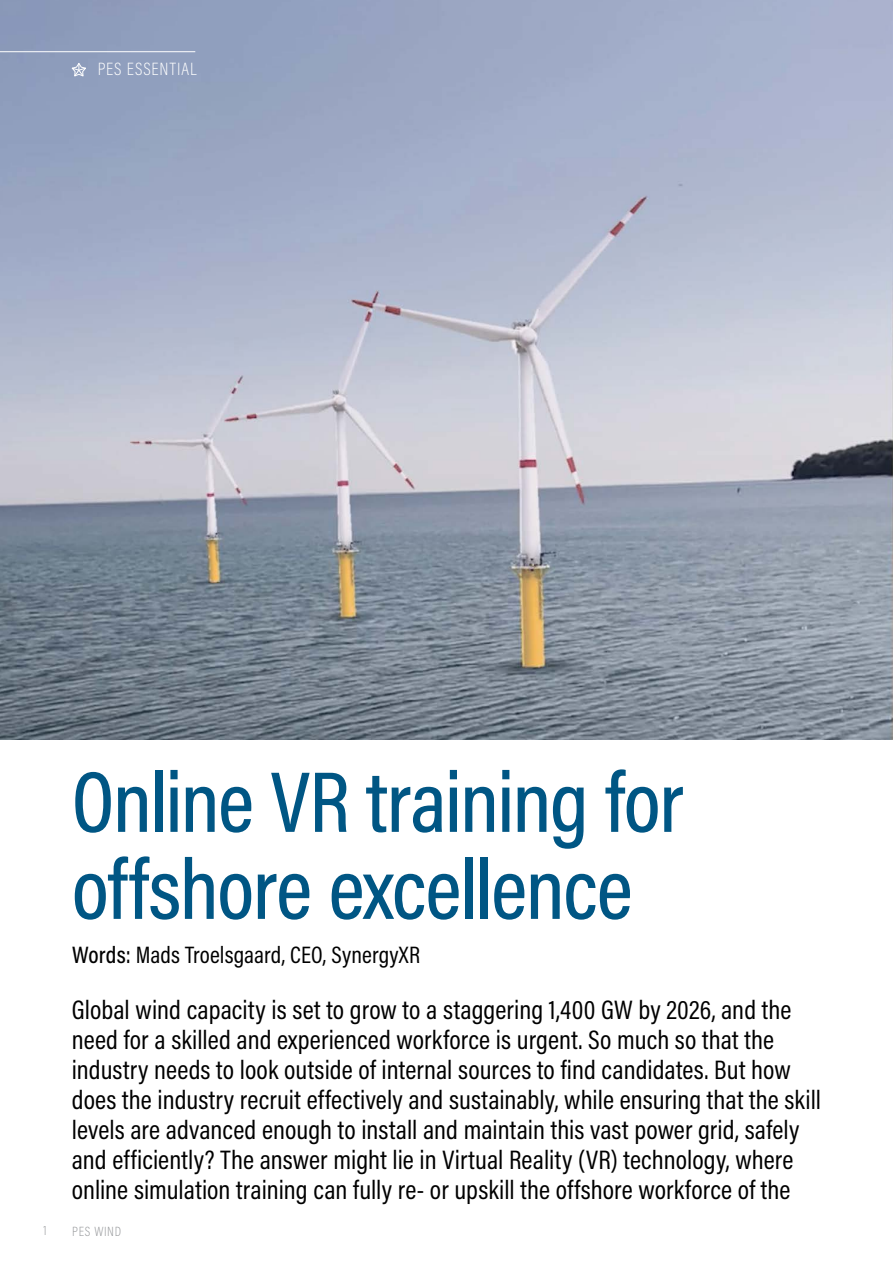
<style>
.page{position:relative;width:893px;height:1263px;background:#fff}
.page>*{position:absolute;margin:0;border:0;box-sizing:border-box;transform-origin:0 0}
.t1{font:500 87px/87px "Acumin Pro Cond";letter-spacing:-.015em;color:#005684}
.t2{font:27px/30px "Acumin Pro Cond";letter-spacing:.005em;color:#000}
.t3{font:24px "Acumin Pro Cond";letter-spacing:.005em;color:#000}
.t4{font:200 18px "Acumin Pro Cond";letter-spacing:.055em;color:#fff}
.t5{font:200 13.5px "Acumin Pro Cond";letter-spacing:.05em;color:#939598}
.s1{font-weight:500}
</style>
<div class="page">
<img style="left:0;top:0;width:893px;height:740px">
<hr style="left:0;top:51px;width:195px;height:1px;background:#fff">
<svg style="left:71px;top:62px;width:16px;height:15px"></svg>
<p class="t4" style="left:98px;top:58px;width:100px">PES ESSENTIAL</p>
<h1 class="t1" style="left:72px;top:756px;width:613px">Online VR training for offshore excellence</h1>
<p class="t3" style="left:72px;top:939px;width:349px"><span class="s1">Words:</span> Mads Troelsgaard, CEO, SynergyXR</p>
<p class="t2" style="left:72px;top:994px;width:751px">Global wind capacity is set to grow to a staggering 1,400 GW by 2026, and the need for a skilled and experienced workforce is urgent. So much so that the industry needs to look outside of internal sources to find candidates. But how does the industry recruit effectively and sustainably, while ensuring that the skill levels are advanced enough to install and maintain this vast power grid, safely and efficiently? The answer might lie in Virtual Reality (VR) technology, where online simulation training can fully re- or upskill the offshore workforce of the</p>
<p class="t5" style="left:44px;top:1222px;width:5px">1</p>
<p class="t5" style="left:72px;top:1223px;width:50px">PES WIND</p>
</div>
